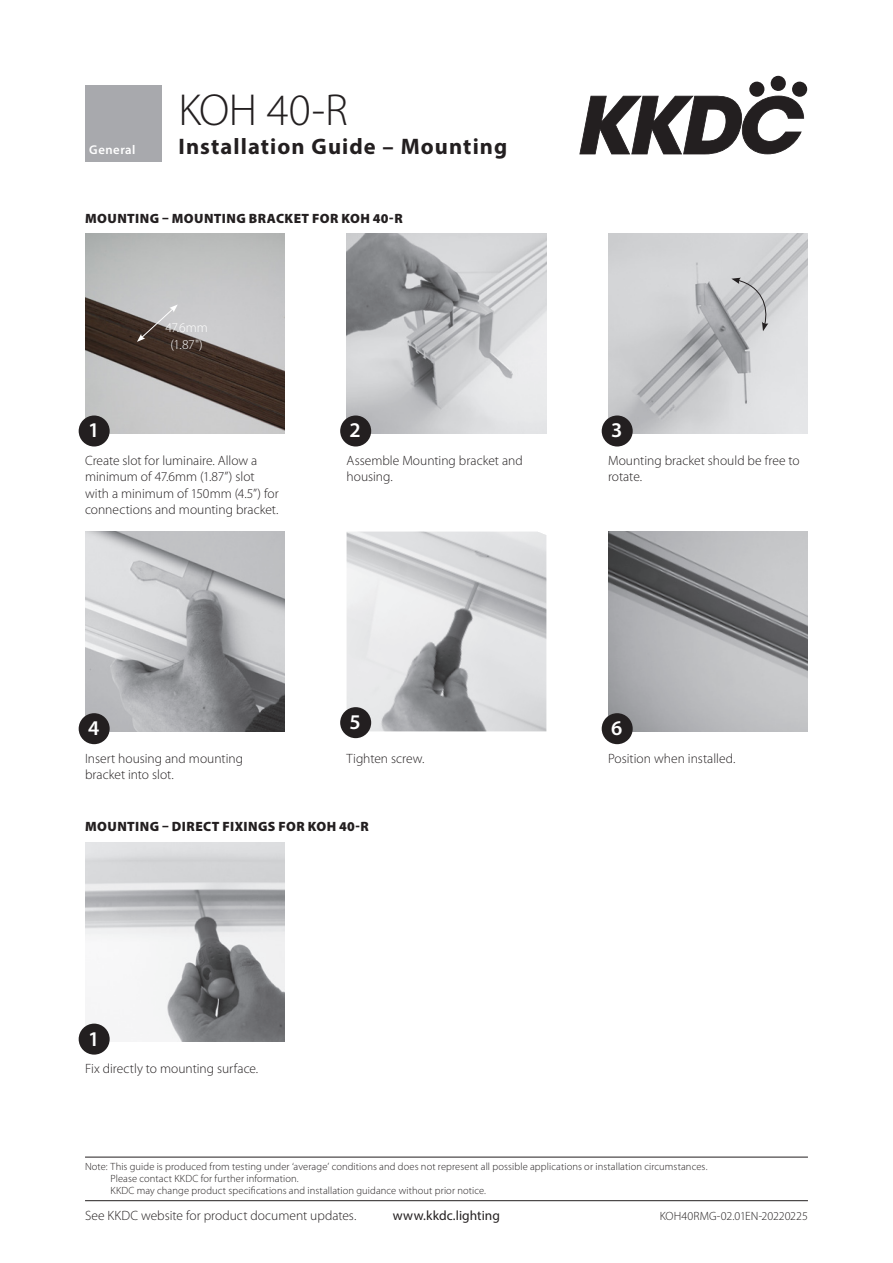
<style>
.page{position:relative;width:893px;height:1263px;background:#fff}
.page>*{position:absolute;margin:0;border:0;box-sizing:border-box;transform-origin:0 0}
.title_line1{font:300 45px "Myriad Pro";color:#231f20}
.title_line2{font:700 22.5px "Myriad Pro";letter-spacing:.045em;color:#231f20}
.sketch_number{font:600 21px "Myriad Pro";color:#fff}
.image_caption{font:300 13.5px/16.2px "Myriad Pro";color:#231f20}
.Heading__caps{font:900 13.5px "Myriad Pro";letter-spacing:.03em;color:#231f20}
.t1{font:13.5px "Myriad Pro";letter-spacing:.005em;color:#231f20}
.t2{font:300 13.5px/16.2px "Myriad Pro";letter-spacing:-.015em;color:#fff;text-align:center}
.t3{font:600 12.75px "Myriad Pro";letter-spacing:.04em;color:#fff}
.t4{font:300 12px "Myriad Pro";color:#231f20}
.t5{font:300 10.5px/12px "Myriad Pro";letter-spacing:.01em;color:#231f20}
</style>
<div class="page">
<svg style="left:579px;top:96px;width:225px;height:58px"></svg>
<svg style="left:749px;top:81px;width:16px;height:16px"></svg>
<div style="left:770px;top:76px;width:16px;height:15px;background:#231f20;border-radius:50%"></div>
<div style="left:792px;top:81px;width:15px;height:16px;background:#231f20;border-radius:50%"></div>
<div style="left:85px;top:85px;width:77px;height:77px;background:#a8a9ad"></div>
<hr style="left:85px;top:1157px;width:723px;height:1px;background:#231f20">
<hr style="left:85px;top:1200px;width:723px;height:1px;background:#231f20">
<img style="left:85px;top:234px;width:200px;height:200px">
<img style="left:347px;top:234px;width:199px;height:200px">
<img style="left:608px;top:234px;width:200px;height:200px">
<img style="left:85px;top:531px;width:200px;height:200px">
<img style="left:347px;top:531px;width:199px;height:200px">
<img style="left:608px;top:531px;width:200px;height:200px">
<img style="left:85px;top:842px;width:200px;height:200px">
<div style="left:79px;top:415px;width:31px;height:31px;background:#231f20;border-radius:50%"></div>
<div style="left:340px;top:415px;width:31px;height:31px;background:#231f20;border-radius:50%"></div>
<div style="left:602px;top:415px;width:31px;height:31px;background:#231f20;border-radius:50%"></div>
<div style="left:79px;top:713px;width:31px;height:31px;background:#231f20;border-radius:50%"></div>
<div style="left:340px;top:707px;width:31px;height:31px;background:#231f20;border-radius:50%"></div>
<div style="left:602px;top:713px;width:31px;height:31px;background:#231f20;border-radius:50%"></div>
<div style="left:79px;top:1023px;width:31px;height:31px;background:#231f20;border-radius:50%"></div>
<svg style="left:137px;top:304px;width:41px;height:38px;background:#8c8583"></svg>
<svg style="left:731px;top:278px;width:38px;height:53px;background:#bababd"></svg>
<p class="t3" style="left:89px;top:142px;width:48px">General</p>
<p class="title_line1" style="left:179px;top:83px;width:171px">KOH 40-R</p>
<p class="title_line2" style="left:179px;top:132px;width:330px">Installation Guide – Mounting</p>
<p class="Heading__caps" style="left:85px;top:209px;width:319px">MOUNTING – MOUNTING BRACKET FOR KOH 40-R</p>
<p class="t2" style="left:165px;top:320px;width:44px">47.6mm (1.87")</p>
<p class="sketch_number" style="left:88px;top:417px;width:13px">1</p>
<p class="sketch_number" style="left:350px;top:417px;width:13px">2</p>
<p class="sketch_number" style="left:611px;top:417px;width:13px">3</p>
<p class="image_caption" style="left:85px;top:452px;width:195px">Create slot for luminaire. Allow a minimum of 47.6mm (1.87”) slot with a minimum of 150mm (4.5”) for connections and mounting bracket.</p>
<p class="image_caption" style="left:347px;top:452px;width:178px">Assemble Mounting bracket and housing.</p>
<p class="image_caption" style="left:608px;top:452px;width:193px">Mounting bracket should be free to rotate.</p>
<p class="sketch_number" style="left:88px;top:715px;width:13px">4</p>
<p class="sketch_number" style="left:350px;top:709px;width:13px">5</p>
<p class="sketch_number" style="left:611px;top:715px;width:13px">6</p>
<p class="image_caption" style="left:85px;top:750px;width:160px">Insert housing and mounting bracket into slot.</p>
<p class="image_caption" style="left:347px;top:750px;width:79px">Tighten screw.</p>
<p class="image_caption" style="left:608px;top:750px;width:129px">Position when installed.</p>
<p class="Heading__caps" style="left:85px;top:817px;width:285px">MOUNTING – DIRECT FIXINGS FOR KOH 40-R</p>
<p class="sketch_number" style="left:88px;top:1025px;width:13px">1</p>
<p class="image_caption" style="left:85px;top:1060px;width:175px">Fix directly to mounting surface.</p>
<p class="t5" style="left:111px;top:1160px;width:598px;text-indent:-26px">Note: This guide is produced from testing under ‘average’ conditions and does not represent all possible applications or installation circumstances.<br>Please contact KKDC for further information.<br>KKDC may change product specifications and installation guidance without prior notice.</p>
<p class="image_caption" style="left:85px;top:1208px;width:273px">See KKDC website for product document updates.</p>
<p class="t1" style="left:393px;top:1207px;width:109px">www.kkdc.lighting</p>
<p class="t4" style="left:660px;top:1209px;width:150px">KOH40RMG-02.01EN-20220225</p>
</div>
